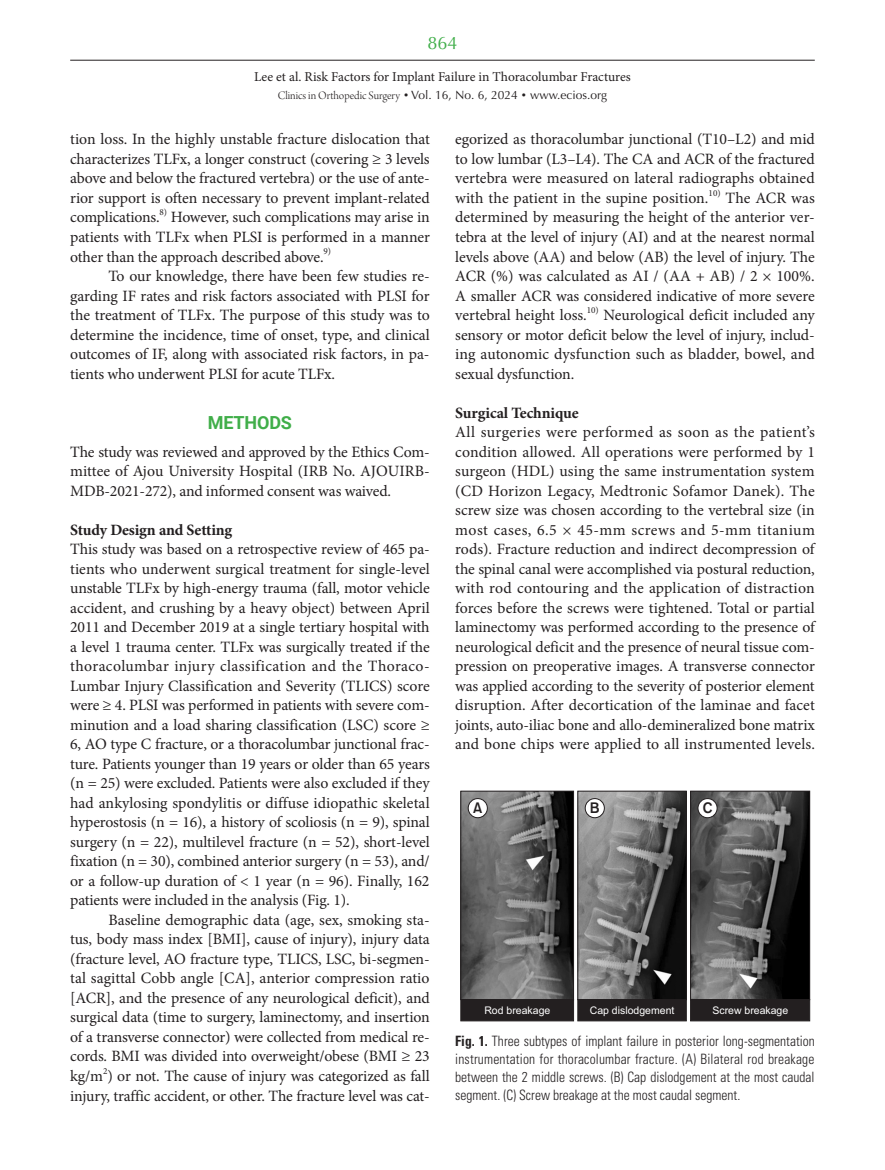
<style>
.page{position:relative;width:885px;height:1170px;background:#fff}
.page>*{position:absolute;margin:0;border:0;box-sizing:border-box;transform-origin:0 0}
.t1{font:700 18px "Roboto";letter-spacing:-.01em;color:#40ae49}
.t2{font:18px "Optima LT Std";color:#40ae49}
.t3{font:15.75px/19.5px "Minion Pro";letter-spacing:-.01em;color:#231f20;text-align:justify}
.t4{font:700 15.75px "Minion Pro";letter-spacing:-.01em;color:#231f20}
.t5{font:15px "Gothic 725 BT Bold A";color:#231f20}
.t6{font:300 condensed 14.25px/18px "Univers LT Std";color:#231f20;text-align:justify;scale:.95 1}
.t7{font:13.5px "Minion Pro";letter-spacing:-.005em;color:#231f20}
.t8{font:12px "Optima LT Std";color:#231f20}
.t9{font:10.5px "Arial";color:#fff}
.t10{font:9.15px "Minion Pro";color:#231f20}
.s1{font-family:"Arno Pro Light Display"}
.s2{font-size:9px}
.s3{font-weight:700}
</style>
<div class="page">
<hr style="left:70px;top:60px;width:744px;height:1px;background:#231f20">
<svg style="left:460px;top:790px;width:350px;height:210px;background:#5d5d5d"></svg>
<div style="left:690px;top:999px;width:119px;height:22px;background:#231f20"></div>
<div style="left:460px;top:999px;width:113px;height:22px;background:#231f20"></div>
<div style="left:577px;top:999px;width:109px;height:22px;background:#231f20"></div>
<div style="left:468px;top:798px;width:19px;height:19px;background:#fff;border-radius:50%"></div>
<div style="left:468px;top:798px;width:19px;height:19px;border:1px solid #231f20;border-radius:50%"></div>
<div style="left:585px;top:798px;width:19px;height:19px;background:#fff;border-radius:50%"></div>
<div style="left:585px;top:798px;width:19px;height:19px;border:1px solid #231f20;border-radius:50%"></div>
<div style="left:698px;top:798px;width:19px;height:19px;background:#fff;border-radius:50%"></div>
<div style="left:697px;top:798px;width:20px;height:19px;border:1px solid #231f20;border-radius:50%"></div>
<p class="t2" style="left:427px;top:32px;width:32px">864</p>
<p class="t7" style="left:254px;top:68px;width:378px">Lee et al. Risk Factors for Implant Failure in Thoracolumbar Fractures</p>
<p class="t8" style="left:278px;top:88px;width:331px"><span class="s1">Clinics in Orthopedic Surgery</span> <span class="s2">•</span> Vol. 16, No. 6, 2024 <span class="s2">•</span> www.ecios.org</p>
<p class="t3" style="left:70px;top:130px;width:361px">tion loss. In the highly unstable fracture dislocation that characterizes TLFx, a longer construct (covering ≥ 3 levels above and below the fractured vertebra) or the use of ante&shy;rior support is often necessary to prevent implant-related complications.</p>
<p class="t3" style="left:455px;top:130px;width:361px">egorized as thoracolumbar junctional (T10–L2) and mid to low lumbar (L3–L4). The CA and ACR of the fractured vertebra were measured on lateral radiographs obtained with the patient in the supine position.</p>
<p class="t10" style="left:708px;top:186px;width:14px">10)</p>
<p class="t3" style="left:455px;top:188px;width:361px;text-indent:270px">The ACR was determined by measuring the height of the anterior ver&shy;tebra at the level of injury (AI) and at the nearest normal levels above (AA) and below (AB) the level of injury. The ACR (%) was calculated as AI / (AA + AB) / 2 × 100%.<br>A smaller ACR was considered indicative of more severe vertebral height loss.</p>
<p class="t10" style="left:160px;top:206px;width:9px">8)</p>
<p class="t3" style="left:70px;top:208px;width:361px;text-indent:101px">However, such complications may arise in patients with TLFx when PLSI is performed in a manner other than the approach described above.</p>
<p class="t10" style="left:323px;top:245px;width:9px">9)</p>
<p class="t3" style="left:70px;top:266px;width:361px;text-indent:38px">To our knowledge, there have been few studies re&shy;garding IF rates and risk factors associated with PLSI for the treatment of TLFx. The purpose of this study was to determine the incidence, time of onset, type, and clinical outcomes of IF, along with associated risk factors, in pa&shy;tients who underwent PLSI for acute TLFx.</p>
<p class="t1" style="left:208px;top:410px;width:86px">METHODS</p>
<p class="t3" style="left:70px;top:442px;width:361px">The study was reviewed and approved by the Ethics Com&shy;mittee of Ajou University Hospital (IRB No. AJOUIRB-MDB-2021-272), and informed consent was waived.</p>
<p class="t4" style="left:70px;top:518px;width:163px">Study Design and Setting</p>
<p class="t3" style="left:70px;top:539px;width:361px">This study was based on a retrospective review of 465 pa&shy;tients who underwent surgical treatment for single-level unstable TLFx by high-energy trauma (fall, motor vehicle accident, and crushing by a heavy object) between April 2011 and December 2019 at a single tertiary hospital with a level 1 trauma center. TLFx was surgically treated if the thoracolumbar injury classification and the Thoraco-Lumbar Injury Classification and Severity (TLICS) score were ≥ 4. PLSI was performed in patients with severe com&shy;minution and a load sharing classification (LSC) score ≥ 6, AO type C fracture, or a thoracolumbar junctional frac&shy;ture. Patients younger than 19 years or older than 65 years (n = 25) were excluded. Patients were also excluded if they had ankylosing spondylitis or diffuse idiopathic skeletal hyperostosis (n = 16), a history of scoliosis (n = 9), spinal surgery (n = 22), multilevel fracture (n = 52), short-level fixation (n = 30), combined anterior surgery (n = 53), and/ or a follow-up duration of &lt; 1 year (n = 96). Finally, 162 patients were included in the analysis (Fig. 1).</p>
<p class="t3" style="left:70px;top:910px;width:361px;text-indent:38px">Baseline demographic data (age, sex, smoking sta&shy;tus, body mass index [BMI], cause of injury), injury data (fracture level, AO fracture type, TLICS, LSC, bi-segmen&shy;tal sagittal Cobb angle [CA], anterior compression ratio [ACR], and the presence of any neurological deficit), and surgical data (time to surgery, laminectomy, and insertion of a transverse connector) were collected from medical re&shy;cords. BMI was divided into overweight/obese (BMI ≥ 23 kg/m ) or not. The cause of injury was categorized as fall</p>
<p class="t10" style="left:586px;top:303px;width:13px">10)</p>
<p class="t3" style="left:455px;top:305px;width:361px;text-indent:148px">Neurological deficit included any sensory or motor deficit below the level of injury, includ&shy;ing autonomic dysfunction such as bladder, bowel, and sexual dysfunction.</p>
<p class="t4" style="left:455px;top:401px;width:125px">Surgical Technique</p>
<p class="t3" style="left:455px;top:422px;width:361px">All surgeries were performed as soon as the patient’s condition allowed. All operations were performed by 1 surgeon (HDL) using the same instrumentation system (CD Horizon Legacy, Medtronic Sofamor Danek). The screw size was chosen according to the vertebral size (in most cases, 6.5 × 45-mm screws and 5-mm titanium rods). Fracture reduction and indirect decompression of the spinal canal were accomplished via postural reduction, with rod contouring and the application of distraction forces before the screws were tightened. Total or partial laminectomy was performed according to the presence of neurological deficit and the presence of neural tissue com&shy;pression on preoperative images. A transverse connector was applied according to the severity of posterior element disruption. After decortication of the laminae and facet joints, auto-iliac bone and allo-demineralized bone matrix and bone chips were applied to all instrumented levels.</p>
<p class="t5" style="left:473px;top:799px;width:11px">A</p>
<p class="t5" style="left:590px;top:799px;width:11px">B</p>
<p class="t5" style="left:702px;top:799px;width:11px">C</p>
<p class="t9" style="left:484px;top:1006px;width:67px">Rod breakage</p>
<p class="t9" style="left:589px;top:1006px;width:86px">Cap dislodgement</p>
<p class="t9" style="left:712px;top:1006px;width:77px">Screw breakage</p>
<p class="t6" style="left:455px;top:1032px;width:380px"><span class="s3">Fig. 1.</span> Three subtypes of implant failure in posterior long-segmentation instrumentation for thoracolumbar fracture. (A) Bilateral rod breakage between the 2 middle screws. (B) Cap dislodgement at the most caudal segment. (C) Screw breakage at the most caudal segment.</p>
<p class="t10" style="left:103px;top:1064px;width:6px">2</p>
<p class="t3" style="left:70px;top:1085px;width:361px">injury, traffic accident, or other. The fracture level was cat-</p>
</div>
